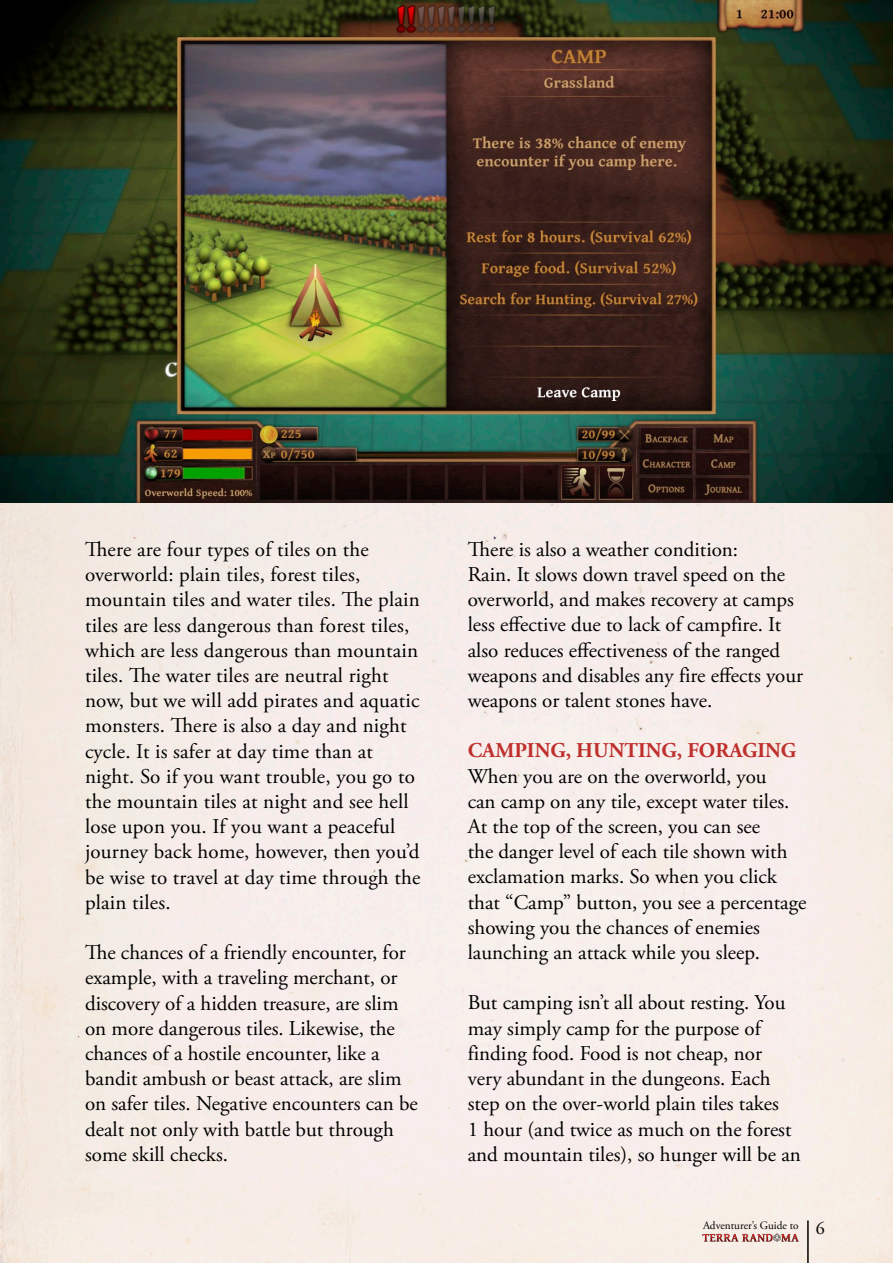
<style>
.page{position:relative;width:893px;height:1263px;background:#fff}
.page>*{position:absolute;margin:0;border:0;box-sizing:border-box;transform-origin:0 0}
.t1{font:21px/25.2px "Adobe Garamond Pro";color:#000}
.t2{font:700 21px "Adobe Garamond Pro";color:#bf302d}
.t3{font:18px "Adobe Garamond Pro";color:#000}
.t4{font:11.25px "Adobe Garamond Pro";color:#000}
</style>
<div class="page">
<div style="left:0;top:502px;width:893px;height:761px;background:#f7ece7"></div>
<hr style="left:807px;top:1220px;width:2px;height:43px;background:#000">
<img style="left:703px;top:1233px;width:95px;height:9px">
<img style="left:0;top:0;width:893px;height:502px">
<p class="t1" style="left:85px;top:537px;width:337px">There are four types of tiles on the overworld: plain tiles, forest tiles, mountain tiles and water tiles. The plain tiles are less dangerous than forest tiles, which are less dangerous than mountain tiles. The water tiles are neutral right now, but we will add pirates and aquatic monsters. There is also a day and night cycle. It is safer at day time than at night. So if you want trouble, you go to the mountain tiles at night and see hell lose upon you. If you want a peaceful journey back home, however, then you’d be wise to travel at day time through the plain tiles.</p>
<p class="t1" style="left:85px;top:941px;width:334px">The chances of a friendly encounter, for example, with a traveling merchant, or discovery of a hidden treasure, are slim on more dangerous tiles. Likewise, the chances of a hostile encounter, like a bandit ambush or beast attack, are slim on safer tiles. Negative encounters can be dealt not only with battle but through some skill checks.</p>
<p class="t1" style="left:468px;top:537px;width:337px">There is also a weather condition:<br>Rain. It slows down travel speed on the overworld, and makes recovery at camps less effective due to lack of campfire. It also reduces effectiveness of the ranged weapons and disables any fire effects your weapons or talent stones have.</p>
<p class="t2" style="left:468px;top:738px;width:330px">CAMPING, HUNTING, FORAGING</p>
<p class="t1" style="left:468px;top:764px;width:340px">When you are on the overworld, you<br>can camp on any tile, except water tiles.<br>At the top of the screen, you can see<br>the danger level of each tile shown with exclamation marks. So when you click that “Camp” button, you see a percentage showing you the chances of enemies launching an attack while you sleep.</p>
<p class="t1" style="left:468px;top:991px;width:335px">But camping isn’t all about resting. You may simply camp for the purpose of finding food. Food is not cheap, nor very abundant in the dungeons. Each step on the over-world plain tiles takes<br>1 hour (and twice as much on the forest and mountain tiles), so hunger will be an</p>
<p class="t4" style="left:703px;top:1218px;width:97px">Adventurer’s Guide to</p>
<p class="t3" style="left:816px;top:1217px;width:10px">6</p>
</div>
